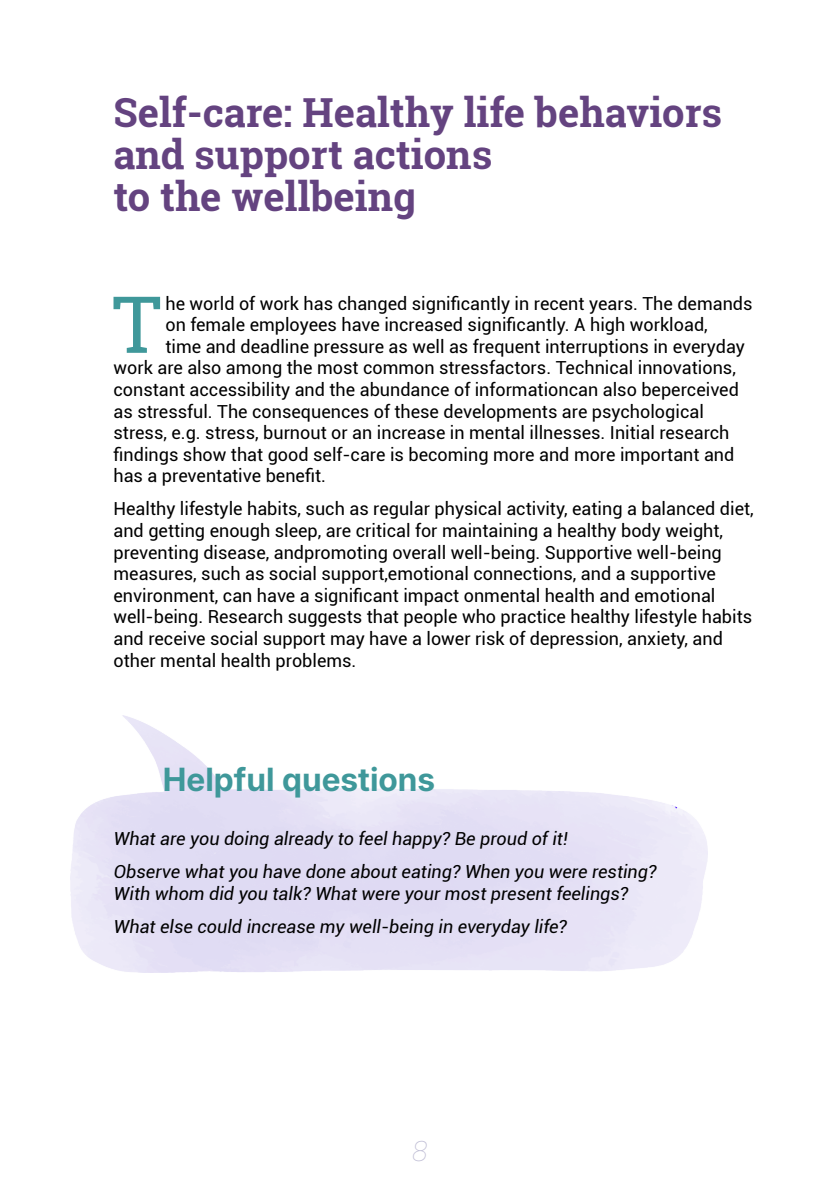
<style>
.page{position:relative;width:840px;height:1191px;background:#fff}
.page>*{position:absolute;margin:0;border:0;box-sizing:border-box;transform-origin:0 0}
.t1{font:78.8px "Roboto Slab";color:#3f989a}
.t2{font:700 40px/42px "Roboto Slab";color:#644380}
.t3{font:700 32px "Inter 18 pt";color:#3f989a}
.t4{font:italic 100 28px "Roboto";color:#bebcd4}
.t5{font:18px/21.6px "Roboto";color:#000}
.t6{font:italic 18px/33px "Roboto";color:#000}
</style>
<div class="page">
<img style="left:70px;top:715px;width:636px;height:257px">
<h2 class="t2" style="left:113px;top:91px;width:609px">Self-care: Healthy life behaviors and support actions<br>to the wellbeing</h2>
<h1 class="t1" style="left:112px;top:270px;width:51px">T</h1>
<p class="t5" style="left:165px;top:292px;width:588px">he world of work has changed significantly in recent years. The demands</p>
<p class="t5" style="left:165px;top:313px;width:543px">on female employees have increased significantly. A high workload,</p>
<p class="t5" style="left:165px;top:335px;width:580px">time and deadline pressure as well as frequent interruptions in everyday</p>
<p class="t5" style="left:113px;top:356px;width:623px">work are also among the most common stressfactors. Technical innovations,</p>
<p class="t5" style="left:113px;top:378px;width:626px">constant accessibility and the abundance of informationcan also beperceived</p>
<p class="t5" style="left:113px;top:400px;width:591px">as stressful. The consequences of these developments are psychological</p>
<p class="t5" style="left:113px;top:421px;width:617px">stress, e.g. stress, burnout or an increase in mental illnesses. Initial research</p>
<p class="t5" style="left:113px;top:443px;width:622px">findings show that good self-care is becoming more and more important and</p>
<p class="t5" style="left:113px;top:464px;width:214px">has a preventative benefit.</p>
<p class="t5" style="left:113px;top:497px;width:641px">Healthy lifestyle habits, such as regular physical activity, eating a balanced diet, and getting enough sleep, are critical for maintaining a healthy body weight, preventing disease, andpromoting overall well-being. Supportive well-being measures, such as social support,emotional connections, and a supportive environment, can have a significant impact onmental health and emotional well-being. Research suggests that people who practice healthy lifestyle habits and receive social support may have a lower risk of depression, anxiety, and other mental health problems.</p>
<h3 class="t3" style="left:163px;top:755px;width:274px">Helpful questions</h3>
<p class="t6" style="left:114px;top:821px;width:544px">What are you doing already to feel happy? Be proud of it!<br>Observe what you have done about eating? When you were resting?</p>
<p class="t6" style="left:114px;top:876px;width:515px">With whom did you talk? What were your most present feelings?<br>What else could increase my well-being in everyday life?</p>
<h3 class="t4" style="left:412px;top:1131px;width:17px">8</h3>
</div>
